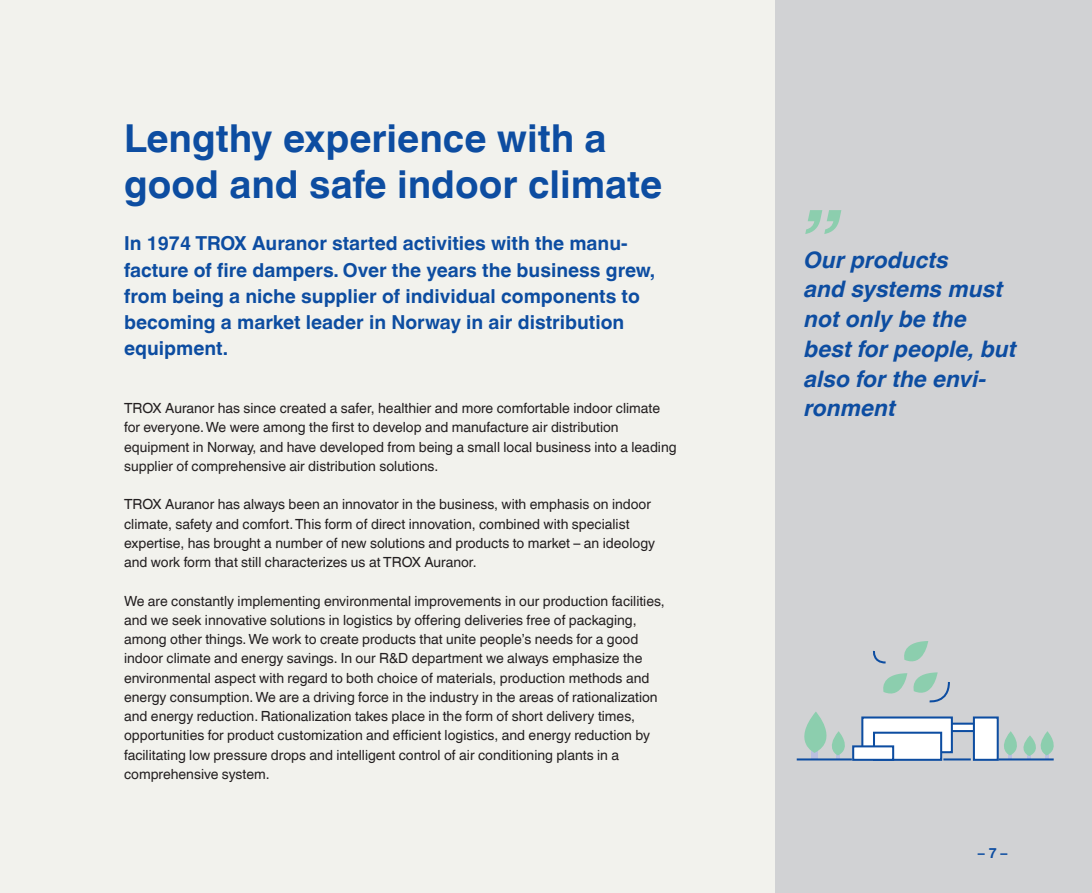
<style>
.page{position:relative;width:1092px;height:893px;background:#fff}
.page>*{position:absolute;margin:0;border:0;box-sizing:border-box;transform-origin:0 0}
.Ingress{font:italic 700 87.5px "TROX Helvetica";color:#8cceae}
.Mellomtittel_22pkt{font:700 38.5px/46.2px "TROX Helvetica";color:#0d4da1}
.Ingress-2{font:italic 700 22.75px/29.8px "TROX Helvetica";color:#0d4da1}
.Ingress-3{font:700 19.25px/26.2px "TROX Helvetica";color:#0d4da1}
.Brødtekst{font:14px/19.2px "TROX Helvetica";color:#231f20}
.t1{font:700 14px "TROX Helvetica";color:#0d4da1}
</style>
<div class="page">
<div style="left:0;top:0;width:1091px;height:893px;background:#f2f2ed"></div>
<div style="left:775px;top:0;width:316px;height:893px;background:#d1d2d4"></div>
<div style="left:949px;top:723px;width:26px;height:9px;background:#fff;border:2px solid #0d4da1"></div>
<div style="left:861px;top:716px;width:91px;height:37px;background:#fff;border:2px solid #0d4da1"></div>
<div style="left:872px;top:732px;width:70px;height:29px;background:#fff;border:2px solid #0d4da1"></div>
<div style="left:972px;top:716px;width:26px;height:45px;background:#fff;border:2px solid #0d4da1"></div>
<div style="left:852px;top:745px;width:42px;height:16px;background:#fff;border:2px solid #0d4da1"></div>
<svg style="left:995px;top:731px;width:59px;height:28px"></svg>
<svg style="left:804px;top:712px;width:49px;height:47px"></svg>
<svg style="left:873px;top:641px;width:77px;height:62px"></svg>
<hr style="left:998px;top:758px;width:55px;height:2px;background:#0d4da1">
<hr style="left:943px;top:758px;width:27px;height:2px;background:#0d4da1">
<hr style="left:796px;top:758px;width:55px;height:2px;background:#0d4da1">
<p class="Mellomtittel_22pkt" style="left:124px;top:115px;width:539px">Lengthy experience with a good and safe indoor climate</p>
<p class="Ingress-3" style="left:124px;top:231px;width:532px">In 1974 TROX Auranor started activities with the manu&shy;facture of fire dampers. Over the years the business grew, from being a niche supplier of individual components to becoming a market leader in Norway in air distribution equipment.</p>
<p class="Brødtekst" style="left:124px;top:399px;width:554px">TROX Auranor has since created a safer, healthier and more comfortable indoor climate for everyone. We were among the first to develop and manufacture air distribution equipment in Norway, and have developed from being a small local business into a leading supplier of comprehensive air distribution solutions.</p>
<p class="Brødtekst" style="left:124px;top:495px;width:532px">TROX Auranor has always been an innovator in the business, with emphasis on indoor climate, safety and comfort. This form of direct innovation, combined with specialist expertise, has brought a number of new solutions and products to market – an ideology and work form that still characterizes us at TROX Auranor.</p>
<p class="Brødtekst" style="left:124px;top:591px;width:542px">We are constantly implementing environmental improvements in our production facilities, and we seek innovative solutions in logistics by offering deliveries free of packaging, among other things. We work to create products that unite people’s needs for a good indoor climate and energy savings. In our R&amp;D department we always emphasize the environmental aspect with regard to both choice of materials, production methods and energy consumption. We are a driving force in the industry in the areas of rationalization and energy reduction. Rationalization takes place in the form of short delivery times, opportunities for product customization and efficient logistics, and energy reduction by facilitating low pressure drops and intelligent control of air conditioning plants in a comprehensive system.</p>
<p class="Ingress" style="left:796px;top:192px;width:43px">”</p>
<p class="Ingress-2" style="left:804px;top:245px;width:214px">Our products<br>and systems must not only be the best for people, but also for the envi&shy;ronment</p>
<p class="t1" style="left:977px;top:845px;width:31px">– 7 –</p>
</div>
